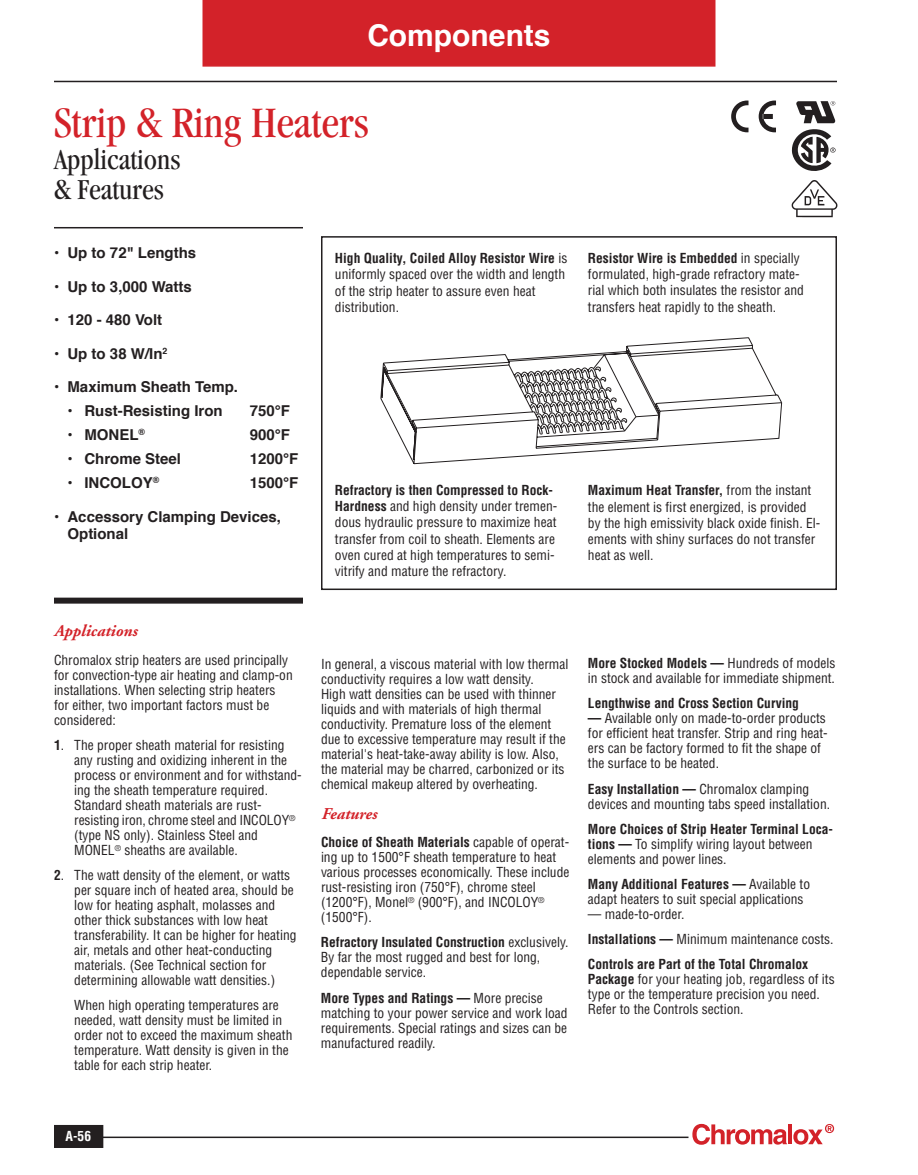
<style>
.page{position:relative;width:918px;height:1175px;background:#fff}
.page>*{position:absolute;margin:0;border:0;box-sizing:border-box;transform-origin:0 0}
.t1{font:condensed 45px "Garamond";color:#d32229}
.t2{font:condensed 30px/30px "Garamond";color:#231f20}
.t3{font:700 30px "Helvetica";color:#fff}
.t4{font:italic 700 16.5px "Adobe Garamond";color:#d32229}
.t5{font:700 15px/17.2px "Helvetica";color:#231f20}
.t6{font:condensed 13.5px/15px "Helvetica";color:#231f20}
.t7{font:700 condensed 13.5px/25px "Helvetica";color:#231f20}
.t8{font:700 condensed 13.5px "Helvetica";color:#fff}
.s1{font-weight:400}
.s2{font-weight:700}
</style>
<div class="page">
<div style="left:55px;top:1125px;width:48px;height:22px;background:#231f20"></div>
<div style="left:54px;top:1124px;width:49px;height:24px;border:2px solid #231f20"></div>
<svg style="left:692px;top:1123px;width:95px;height:21px"></svg>
<hr style="left:788px;top:1124px;width:4px;height:20px;background:#d32229">
<svg style="left:793px;top:1124px;width:41px;height:20px"></svg>
<hr style="left:54px;top:81px;width:783px;height:1px;background:#231f20">
<hr style="left:99px;top:1136px;width:589px;height:2px;background:#231f20">
<div style="left:202px;top:0;width:514px;height:67px;background:#d32229"></div>
<svg style="left:791px;top:101px;width:45px;height:70px"></svg>
<div style="left:54px;top:597px;width:249px;height:6px;background:#231f20"></div>
<hr style="left:54px;top:227px;width:249px;height:1px;background:#231f20">
<div style="left:321px;top:236px;width:516px;height:354px;border:2px solid #231f20"></div>
<svg style="left:380px;top:391px;width:281px;height:74px"></svg>
<svg style="left:381px;top:337px;width:402px;height:110px"></svg>
<img style="left:791px;top:180px;width:47px;height:38px">
<svg style="left:731px;top:100px;width:18px;height:32px"></svg>
<svg style="left:759px;top:100px;width:17px;height:32px"></svg>
<h2 class="t3" style="left:367px;top:12px;width:185px">Components</h2>
<p class="t1" style="left:54px;top:98px;width:316px">Strip &amp; Ring Heaters</p>
<p class="t2" style="left:54px;top:145px;width:128px">Applications &amp; Features</p>
<p class="t5" style="left:54px;top:245px;width:144px">• Up to 72" Lengths</p>
<p class="t5" style="left:54px;top:278px;width:139px">• Up to 3,000 Watts</p>
<p class="t5" style="left:54px;top:312px;width:110px">• 120 - 480 Volt</p>
<p class="t5" style="left:54px;top:345px;width:115px">• Up to 38 W/In<sup>2</sup></p>
<p class="t5" style="left:54px;top:378px;width:186px">• Maximum Sheath Temp.</p>
<p class="t5" style="left:68px;top:402px;width:157px"><span class="s1">•</span> Rust-Resisting Iron</p>
<p class="t5" style="left:250px;top:402px;width:42px">750°F</p>
<p class="t5" style="left:68px;top:426px;width:79px"><span class="s1">•</span> MONEL<sup>®</sup></p>
<p class="t5" style="left:250px;top:426px;width:42px">900°F</p>
<p class="t5" style="left:68px;top:450px;width:115px"><span class="s1">•</span> Chrome Steel</p>
<p class="t5" style="left:250px;top:450px;width:50px">1200°F</p>
<p class="t5" style="left:68px;top:474px;width:93px"><span class="s1">•</span> INCOLOY<sup>®</sup></p>
<p class="t5" style="left:250px;top:474px;width:50px">1500°F</p>
<p class="t5" style="left:68px;top:508px;width:215px;text-indent:-14px">• Accessory Clamping Devices,<br>Optional</p>
<p class="t4" style="left:54px;top:622px;width:85px">Applications</p>
<p class="t6" style="left:54px;top:652px;width:240px">Chromalox strip heaters are used principally for convection-type air heating and clamp-on installations. When selecting strip heaters for either, two important factors must be considered:</p>
<p class="t6" style="left:74px;top:737px;width:229px;text-indent:-20px"><span class="s2">1</span>. The proper sheath material for resisting any rusting and oxidizing inherent in the process or environment and for withstand&shy;ing the sheath temperature required.<br>Standard sheath materials are rust&shy;resisting iron, chrome steel and INCOLOY<sup>® </sup>(type NS only). Stainless Steel and MONEL<sup>®</sup> sheaths are available.</p>
<p class="t6" style="left:74px;top:867px;width:224px;text-indent:-20px"><span class="s2">2</span>. The watt density of the element, or watts per square inch of heated area, should be low for heating asphalt, molasses and other thick substances with low heat transferability. It can be higher for heating air, metals and other heat-conducting materials. (See Technical section for determining allowable watt densities.)</p>
<p class="t6" style="left:74px;top:997px;width:220px">When high operating temperatures are needed, watt density must be limited in order not to exceed the maximum sheath temperature. Watt density is given in the table for each strip heater.</p>
<p class="t6" style="left:335px;top:250px;width:234px;line-height:16.2px"><span class="s2">High Quality, Coiled Alloy Resistor Wire</span> is uniformly spaced over the width and length of the strip heater to assure even heat distribution.</p>
<p class="t6" style="left:588px;top:250px;width:217px;line-height:16.2px"><span class="s2">Resistor Wire is Embedded</span> in specially formulated, high-grade refractory mate&shy;rial which both insulates the resistor and transfers heat rapidly to the sheath.</p>
<p class="t6" style="left:335px;top:481px;width:224px;line-height:16.2px"><span class="s2">Refractory is then Compressed to Rock-Hardness</span> and high density under tremen&shy;dous hydraulic pressure to maximize heat transfer from coil to sheath. Elements are oven cured at high temperatures to semi&shy;vitrify and mature the refractory.</p>
<p class="t6" style="left:588px;top:482px;width:234px;line-height:16.2px"><span class="s2">Maximum Heat Transfer,</span> from the instant the element is first energized, is provided by the high emissivity black oxide finish. El&shy;ements with shiny surfaces do not transfer heat as well.</p>
<p class="t6" style="left:321px;top:656px;width:249px">In general, a viscous material with low thermal conductivity requires a low watt density.<br>High watt densities can be used with thinner liquids and with materials of high thermal conductivity. Premature loss of the element due to excessive temperature may result if the material's heat-take-away ability is low. Also, the material may be charred, carbonized or its chemical makeup altered by overheating.</p>
<p class="t4" style="left:321px;top:804px;width:57px">Features</p>
<p class="t6" style="left:321px;top:834px;width:250px"><span class="s2">Choice of Sheath Materials</span> capable of operat&shy;ing up to 1500°F sheath temperature to heat various processes economically. These include rust-resisting iron (750°F), chrome steel (1200°F), Monel<sup>®</sup> (900°F), and INCOLOY<sup>® </sup>(1500°F).</p>
<p class="t6" style="left:321px;top:934px;width:249px"><span class="s2">Refractory Insulated Construction</span> exclusively.<br>By far the most rugged and best for long, dependable service.</p>
<p class="t6" style="left:321px;top:990px;width:248px"><span class="s2">More Types and Ratings —</span> More precise matching to your power service and work load requirements. Special ratings and sizes can be manufactured readily.</p>
<p class="t6" style="left:588px;top:655px;width:249px"><span class="s2">More Stocked Models —</span> Hundreds of models in stock and available for immediate shipment.</p>
<p class="t7" style="left:588px;top:691px;width:212px">Lengthwise and Cross Section Curving</p>
<p class="t6" style="left:588px;top:710px;width:241px"><span class="s2">—</span> Available only on made-to-order products for efficient heat transfer. Strip and ring heat&shy;ers can be factory formed to fit the shape of the surface to be heated.</p>
<p class="t6" style="left:588px;top:781px;width:244px"><span class="s2">Easy Installation —</span> Chromalox clamping devices and mounting tabs speed installation.</p>
<p class="t6" style="left:588px;top:821px;width:246px"><span class="s2">More Choices of Strip Heater Terminal Loca&shy;tions —</span> To simplify wiring layout between elements and power lines.</p>
<p class="t6" style="left:588px;top:876px;width:224px"><span class="s2">Many Additional Features —</span> Available to adapt heaters to suit special applications</p>
<p class="t7" style="left:588px;top:901px;width:247px"><span class="s1">— made-to-order.<br></span>Installations — <span class="s1">Minimum maintenance costs.<br></span>Controls are Part of the Total Chromalox</p>
<p class="t6" style="left:588px;top:971px;width:248px"><span class="s2">Package</span> for your heating job, regardless of its type or the temperature precision you need.<br>Refer to the Controls section.</p>
<p class="t8" style="left:66px;top:1128px;width:27px">A-56</p>
</div>
